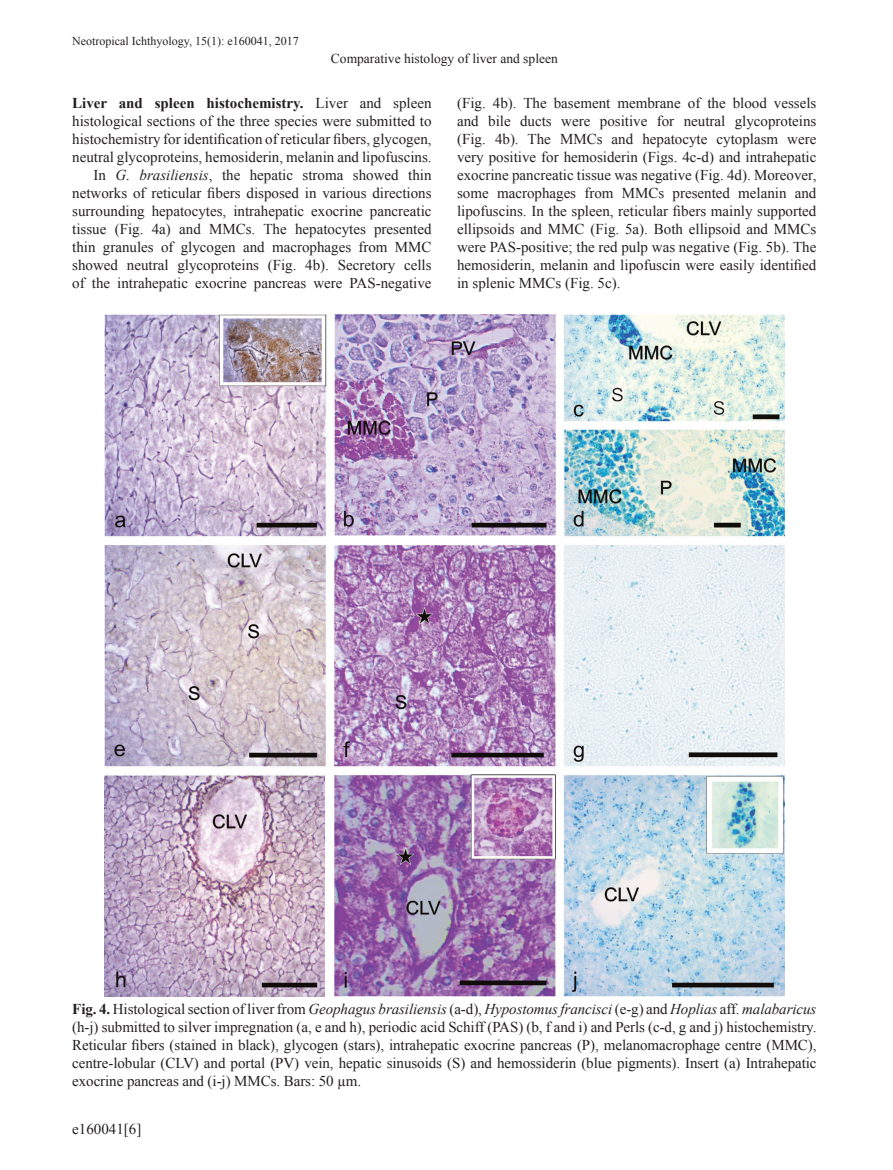
<style>
.page{position:relative;width:893px;height:1170px;background:#fff}
.page>*{position:absolute;margin:0;border:0;box-sizing:border-box;transform-origin:0 0}
.t1{font:15px/18px "Times New Roman";color:#231f20;text-align:justify}
.t2{font:13.5px "Times New Roman";color:#231f20}
.t3{font:12px "Times New Roman";color:#231f20}
.s1{font-weight:700}
.s2{font-style:italic}
</style>
<div class="page">
<img style="left:104px;top:315px;width:680px;height:681px">
<p class="t3" style="left:72px;top:33px;width:228px">Neotropical Ichthyology, 15(1): e160041, 2017</p>
<p class="t2" style="left:331px;top:49px;width:228px">Comparative histology of liver and spleen</p>
<p class="t1" style="left:72px;top:94px;width:361px;text-align:right"><span class="s1">Liver and spleen histochemistry.</span> Liver and spleen histological sections of the three species were submitted to histochemistry for identification of reticular fibers, glycogen, neutral glycoproteins, hemosiderin, melanin and lipofuscins.<br>In <span class="s2">G. brasiliensis</span>, the hepatic stroma showed thin networks of reticular fibers disposed in various directions surrounding hepatocytes, intrahepatic exocrine pancreatic tissue (Fig. 4a) and MMCs. The hepatocytes presented thin granules of glycogen and macrophages from MMC showed neutral glycoproteins (Fig. 4b). Secretory cells of the intrahepatic exocrine pancreas were PAS-negative</p>
<p class="t1" style="left:457px;top:94px;width:361px">(Fig. 4b). The basement membrane of the blood vessels and bile ducts were positive for neutral glycoproteins (Fig. 4b). The MMCs and hepatocyte cytoplasm were very positive for hemosiderin (Figs. 4c-d) and intrahepatic exocrine pancreatic tissue was negative (Fig. 4d). Moreover, some macrophages from MMCs presented melanin and lipofuscins. In the spleen, reticular fibers mainly supported ellipsoids and MMC (Fig. 5a). Both ellipsoid and MMCs were PAS-positive; the red pulp was negative (Fig. 5b). The hemosiderin, melanin and lipofuscin were easily identified in splenic MMCs (Fig. 5c).</p>
<p class="t1" style="left:72px;top:999px;width:746px"><span class="s1">Fig. 4.</span> Histological section of liver from <span class="s2">Geophagus brasiliensis</span> (a-d), <span class="s2">Hypostomus francisci</span> (e-g) and <span class="s2">Hoplias</span> aff. <span class="s2">malabaricus </span>(h-j) submitted to silver impregnation (a, e and h), periodic acid Schiff (PAS) (b, f and i) and Perls (c-d, g and j) histochemistry.<br>Reticular fibers (stained in black), glycogen (stars), intrahepatic exocrine pancreas (P), melanomacrophage centre (MMC), centre-lobular (CLV) and portal (PV) vein, hepatic sinusoids (S) and hemossiderin (blue pigments). Insert (a) Intrahepatic exocrine pancreas and (i-j) MMCs. Bars: 50 µm.</p>
<p class="t1" style="left:72px;top:1119px;width:71px">e160041[6]</p>
</div>
